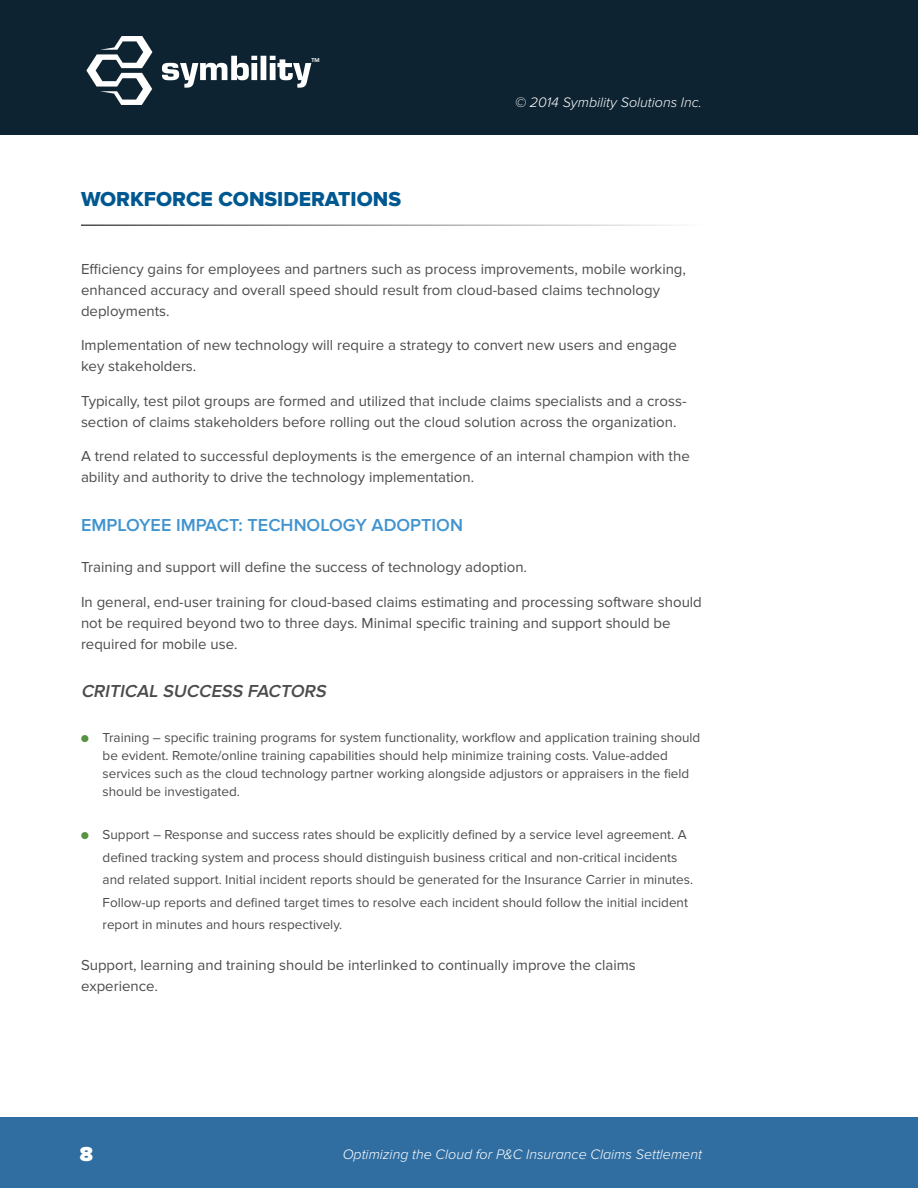
<style>
.page{position:relative;width:918px;height:1188px;background:#fff}
.page>*{position:absolute;margin:0;border:0;box-sizing:border-box;transform-origin:0 0}
.t1{font:21px "Proxima Nova Extrabld";color:#005890}
.t2{font:900 21px "Proxima Nova";color:#fff}
.t3{font:600 18px "Proxima Nova";color:#4194d0}
.t4{font:italic 600 18px "Proxima Nova";color:#4b4c4d}
.t5{font:15px/21px "Proxima Nova";color:#4b4c4d}
.t6{font:italic 300 14.25px "Proxima Nova";color:#fff}
.t7{font:13.5px/22.5px "Proxima Nova";color:#4b4c4d}
.t8{font:700 5.7px "Eurostile";color:#fff}
.s1{font-size:12px;color:#579341}
</style>
<div class="page">
<div style="left:0;top:0;width:918px;height:135px;background:#0e2331"></div>
<div style="left:0;top:1118px;width:918px;height:70px;background:#306ea2"></div>
<svg style="left:86px;top:36px;width:66px;height:69px"></svg>
<svg style="left:162px;top:56px;width:149px;height:32px"></svg>
<p class="t8" style="left:312px;top:57px;width:10px">TM</p>
<h1 class="t1" style="left:81px;top:187px;width:322px">WORKFORCE CONSIDERATIONS</h1>
<p class="t6" style="left:515px;top:94px;width:188px">© 2014 Symbility Solutions Inc.</p>
<p class="t5" style="left:81px;top:259px;width:607px">Efficiency gains for employees and partners such as process improvements, mobile working, enhanced accuracy and overall speed should result from cloud-based claims technology deployments.</p>
<p class="t5" style="left:81px;top:335px;width:597px">Implementation of new technology will require a strategy to convert new users and engage key stakeholders.</p>
<p class="t5" style="left:81px;top:391px;width:607px">Typically, test pilot groups are formed and utilized that include claims specialists and a cross&shy;section of claims stakeholders before rolling out the cloud solution across the organization.</p>
<p class="t5" style="left:81px;top:446px;width:610px">A trend related to successful deployments is the emergence of an internal champion with the ability and authority to drive the technology implementation.</p>
<p class="t3" style="left:81px;top:515px;width:384px">EMPLOYEE IMPACT: TECHNOLOGY ADOPTION</p>
<p class="t5" style="left:81px;top:557px;width:448px">Training and support will define the success of technology adoption.</p>
<p class="t5" style="left:81px;top:591px;width:622px">In general, end-user training for cloud-based claims estimating and processing software should not be required beyond two to three days. Minimal specific training and support should be required for mobile use.</p>
<p class="t4" style="left:81px;top:681px;width:250px">CRITICAL SUCCESS FACTORS</p>
<p class="t7" style="left:103px;top:729px;width:599px;line-height:18px;text-indent:-22px"><span class="s1">●</span> Training – specific training programs for system functionality, workflow and application training should be evident. Remote/online training capabilities should help minimize training costs. Value-added services such as the cloud technology partner working alongside adjustors or appraisers in the field should be investigated.</p>
<p class="t7" style="left:103px;top:824px;width:592px;text-indent:-22px"><span class="s1">●</span> Support – Response and success rates should be explicitly defined by a service level agreement. A defined tracking system and process should distinguish business critical and non-critical incidents and related support. Initial incident reports should be generated for the Insurance Carrier in minutes.<br>Follow-up reports and defined target times to resolve each incident should follow the initial incident report in minutes and hours respectively.</p>
<p class="t5" style="left:81px;top:955px;width:556px">Support, learning and training should be interlinked to continually improve the claims experience.</p>
<h1 class="t2" style="left:80px;top:1142px;width:15px">8</h1>
<p class="t6" style="left:343px;top:1146px;width:361px">Optimizing the Cloud for P&amp;C Insurance Claims Settlement</p>
</div>
